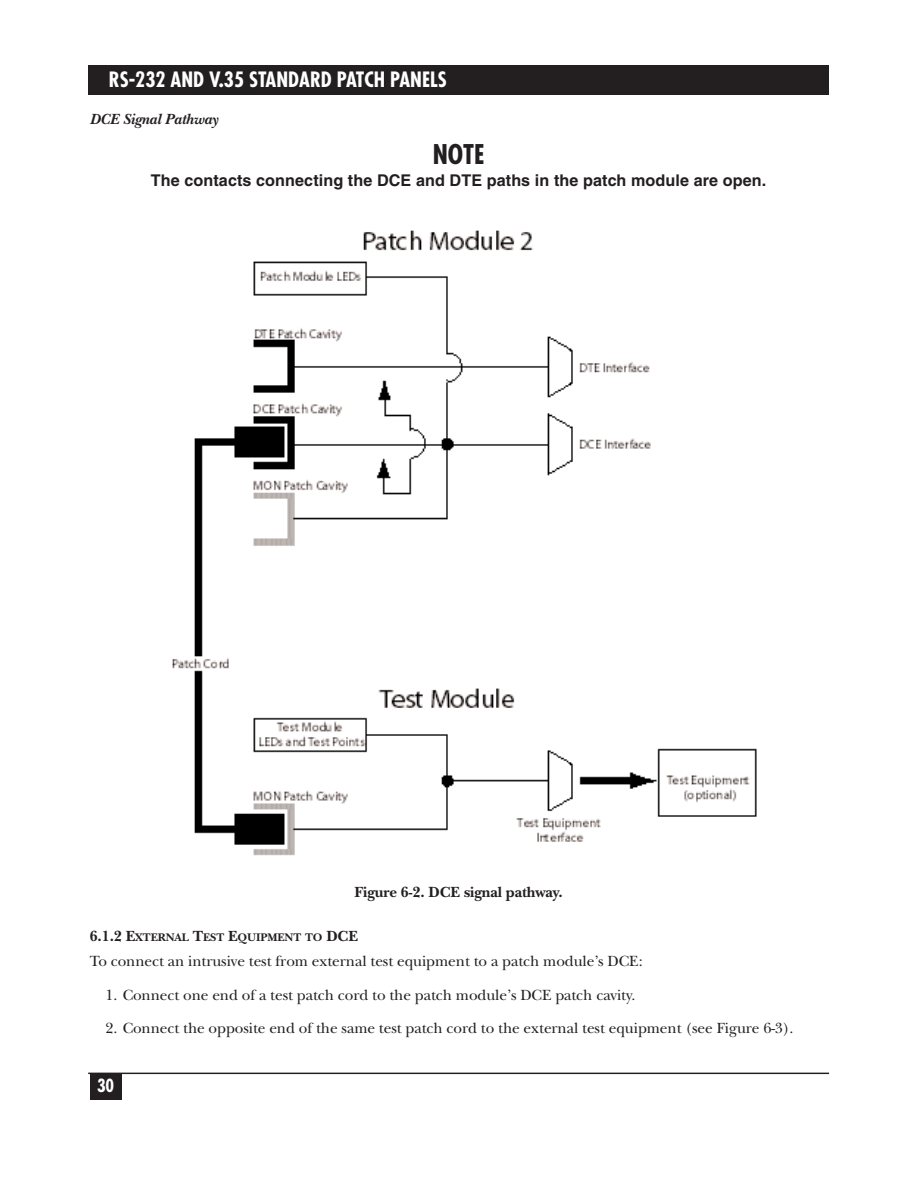
<style>
.page{position:relative;width:918px;height:1188px;background:#fff}
.page>*{position:absolute;margin:0;border:0;box-sizing:border-box;transform-origin:0 0}
.t1{font:700 condensed 26.4px "Futura";color:#231f20}
.t2{font:700 condensed 20.55px "Futura";color:#fff}
.t3{font:700 condensed 17.7px "Futura";color:#fff}
.t4{font:700 16.2px "Helvetica";letter-spacing:.005em;color:#231f20}
.t5{font:15.3px "New Baskerville";letter-spacing:-.005em;color:#231f20}
.t6{font:700 15.3px "New Baskerville";letter-spacing:-.005em;color:#231f20}
.t7{font:italic 700 15.3px "New Baskerville";letter-spacing:-.005em;color:#231f20}
.t8{font:700 11.55px "New Baskerville";letter-spacing:-.005em;color:#231f20}
.s1{font-size:15.3px}
</style>
<div class="page">
<div style="left:88px;top:65px;width:741px;height:29px;background:#231f20"></div>
<hr style="left:88px;top:1073px;width:741px;height:1px;background:#231f20">
<div style="left:90px;top:1073px;width:32px;height:27px;background:#231f20"></div>
<img style="left:172px;top:230px;width:585px;height:626px">
<h2 class="t2" style="left:109px;top:71px;width:340px">RS-232 AND V.35 STANDARD PATCH PANELS</h2>
<p class="t7" style="left:90px;top:113px;width:130px">DCE Signal Pathway</p>
<h1 class="t1" style="left:433px;top:143px;width:53px">NOTE</h1>
<p class="t4" style="left:151px;top:174px;width:617px">The contacts connecting the DCE and DTE paths in the patch module are open.</p>
<p class="t6" style="left:355px;top:886px;width:210px">Figure 6-2. DCE signal pathway.</p>
<p class="t8" style="left:90px;top:934px;width:270px"><span class="s1">6.1.2 E</span>XTERNAL <span class="s1">T</span>EST <span class="s1">E</span>QUIPMENT TO <span class="s1">DCE</span></p>
<p class="t5" style="left:90px;top:956px;width:555px">To connect an intrusive test from external test equipment to a patch module’s DCE:</p>
<p class="t5" style="left:105px;top:990px;width:531px">1. Connect one end of a test patch cord to the patch module’s DCE patch cavity.</p>
<p class="t5" style="left:105px;top:1022px;width:690px">2. Connect the opposite end of the same test patch cord to the external test equipment (see Figure 6-3).</p>
<p class="t3" style="left:97px;top:1077px;width:19px">30</p>
</div>
